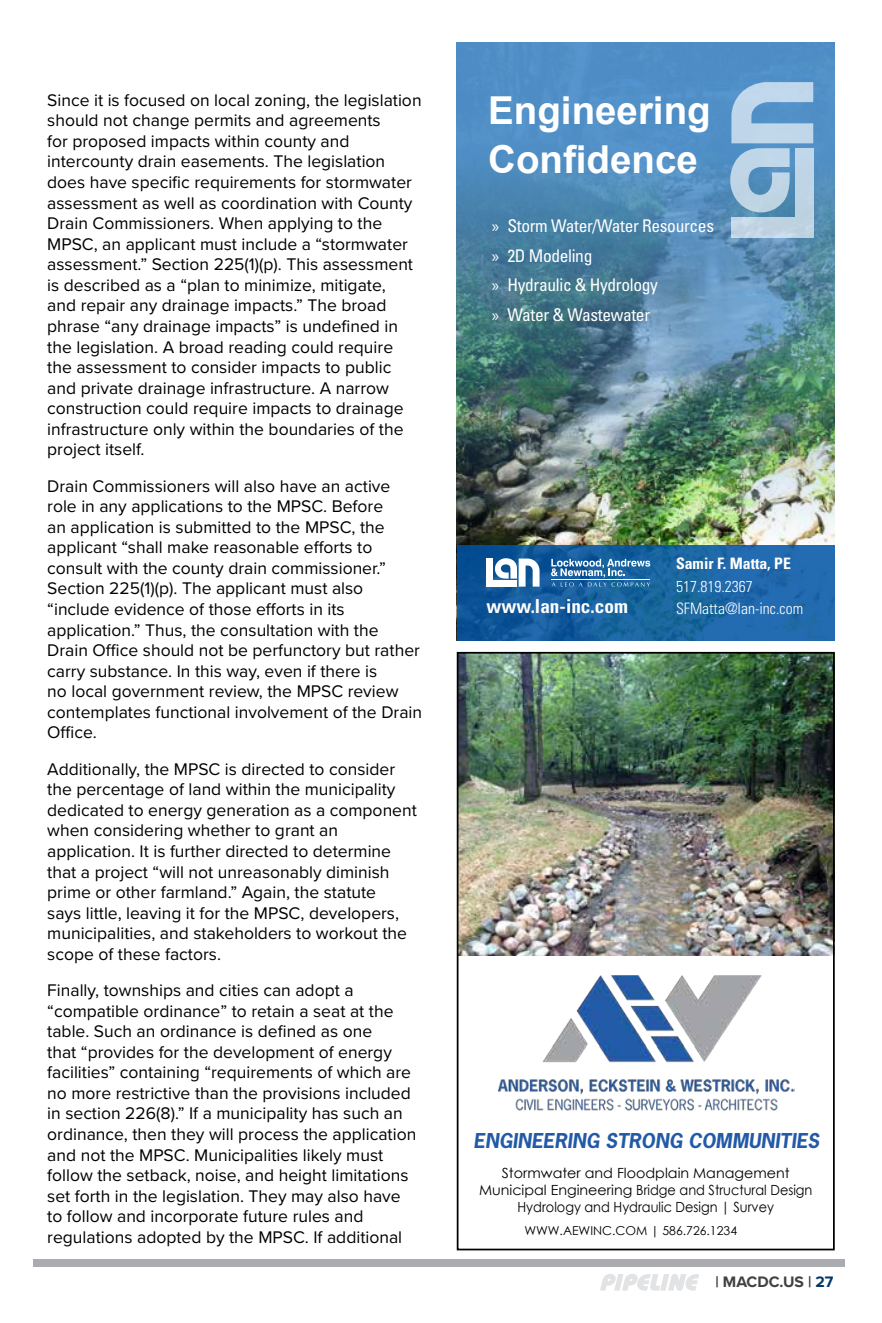
<style>
.page{position:relative;width:882px;height:1323px;background:#fff}
.page>*{position:absolute;margin:0;border:0;box-sizing:border-box;transform-origin:0 0}
.t1{font:700 38.5px/49px "Arial";color:#fff}
.t2{font:italic 700 19.25px "News Gothic Std";color:#235aa7}
.t3{font:700 condensed 19.25px "Univers LT Std";color:#fff}
.t4{font:17.5px/20.5px "Proxima Nova";color:#000}
.t5{font:condensed 17.5px/29.8px "Univers LT Std";letter-spacing:-.02em;color:#fff}
.t6{font:300 condensed 15.75px/22.8px "Univers LT Std";color:#fff}
.t7{font:700 condensed 15.75px "Univers LT Std";color:#fff}
.t8{font:700 15.75px "Proxima Nova";color:#414042}
.t9{font:14px/16.8px "Century Gothic";color:#000;text-align:center}
.t10{font:12.25px "Century Gothic";color:#000}
.s1{font-family:"Myriad Pro";font-stretch:normal}
.s2{color:#003768}
</style>
<div class="page">
<div style="left:33px;top:1259px;width:811px;height:7px;background:#aaacaf"></div>
<svg style="left:600px;top:1274px;width:99px;height:17px"></svg>
<img style="left:457px;top:42px;width:378px;height:503px">
<svg style="left:457px;top:545px;width:378px;height:95px;background:#1862a2"></svg>
<svg style="left:495px;top:558px;width:45px;height:29px"></svg>
<div style="left:487px;top:580px;width:30px;height:7px;background:#fff"></div>
<div style="left:486px;top:559px;width:7px;height:28px;background:#fff"></div>
<svg style="left:551px;top:559px;width:99px;height:28px;background:#5087b6"></svg>
<svg style="left:730px;top:82px;width:83px;height:130px;background:#96bbda"></svg>
<div style="left:795px;top:148px;width:18px;height:89px;background:#bfd5e5"></div>
<div style="left:731px;top:217px;width:82px;height:20px;background:#c0d3e1"></div>
<img style="left:460px;top:655px;width:372px;height:301px">
<div style="left:457px;top:652px;width:378px;height:598px;border:2px solid #000"></div>
<img style="left:498px;top:976px;width:297px;height:135px">
<p class="t4" style="left:47px;top:89px;width:376px">Since it is focused on local zoning, the legislation should not change permits and agreements<br>for proposed impacts within county and intercounty drain easements. The legislation does have specific requirements for stormwater assessment as well as coordination with County Drain Commissioners. When applying to the MPSC, an applicant must include a “stormwater assessment.” Section 225(1)(p). This assessment is described as a “plan to minimize, mitigate,<br>and repair any drainage impacts.” The broad phrase “any drainage impacts” is undefined in the legislation. A broad reading could require the assessment to consider impacts to public and private drainage infrastructure. A narrow construction could require impacts to drainage infrastructure only within the boundaries of the project itself.</p>
<p class="t4" style="left:47px;top:475px;width:376px">Drain Commissioners will also have an active role in any applications to the MPSC. Before<br>an application is submitted to the MPSC, the applicant “shall make reasonable efforts to consult with the county drain commissioner.” Section 225(1)(p). The applicant must also “include evidence of those efforts in its application.” Thus, the consultation with the Drain Office should not be perfunctory but rather carry substance. In this way, even if there is<br>no local government review, the MPSC review contemplates functional involvement of the Drain Office.</p>
<p class="t4" style="left:47px;top:758px;width:371px">Additionally, the MPSC is directed to consider the percentage of land within the municipality dedicated to energy generation as a component when considering whether to grant an application. It is further directed to determine that a project “will not unreasonably diminish prime or other farmland.” Again, the statute<br>says little, leaving it for the MPSC, developers, municipalities, and stakeholders to workout the scope of these factors.</p>
<p class="t4" style="left:47px;top:979px;width:371px">Finally, townships and cities can adopt a “compatible ordinance” to retain a seat at the table. Such an ordinance is defined as one<br>that “provides for the development of energy facilities” containing “requirements of which are no more restrictive than the provisions included in section 226(8).” If a municipality has such an ordinance, then they will process the application and not the MPSC. Municipalities likely must follow the setback, noise, and height limitations set forth in the legislation. They may also have to follow and incorporate future rules and regulations adopted by the MPSC. If additional</p>
<h1 class="t1" style="left:488px;top:87px;width:224px">Engineering<br>Confidence</h1>
<p class="t5" style="left:492px;top:211px;width:224px"><span class="s1">»</span> Storm Water/Water Resources <span class="s1">»</span> 2D Modeling<br><span class="s1">»</span> Hydraulic &amp; Hydrology<br><span class="s1">»</span> Water &amp; Wastewater</p>
<p class="t3" style="left:486px;top:595px;width:143px">www.lan-inc.com</p>
<p class="t7" style="left:676px;top:554px;width:116px">Samir F. Matta, PE</p>
<p class="t6" style="left:676px;top:575px;width:129px">517.819.2367<br>SFMatta@lan-inc.com</p>
<p class="t2" style="left:473px;top:1128px;width:348px">ENGINEERING STRONG COMMUNITIES</p>
<p class="t9" style="left:479px;top:1165px;width:335px">Stormwater and Floodplain Management<br>Municipal Engineering Bridge and Structural Design<br>Hydrology and Hydraulic Design | Survey</p>
<p class="t10" style="left:524px;top:1222px;width:214px">WWW.AEWINC.COM | 586.726.1234</p>
<p class="t8" style="left:715px;top:1270px;width:120px">| MACDC.US | <span class="s2">27</span></p>
</div>
